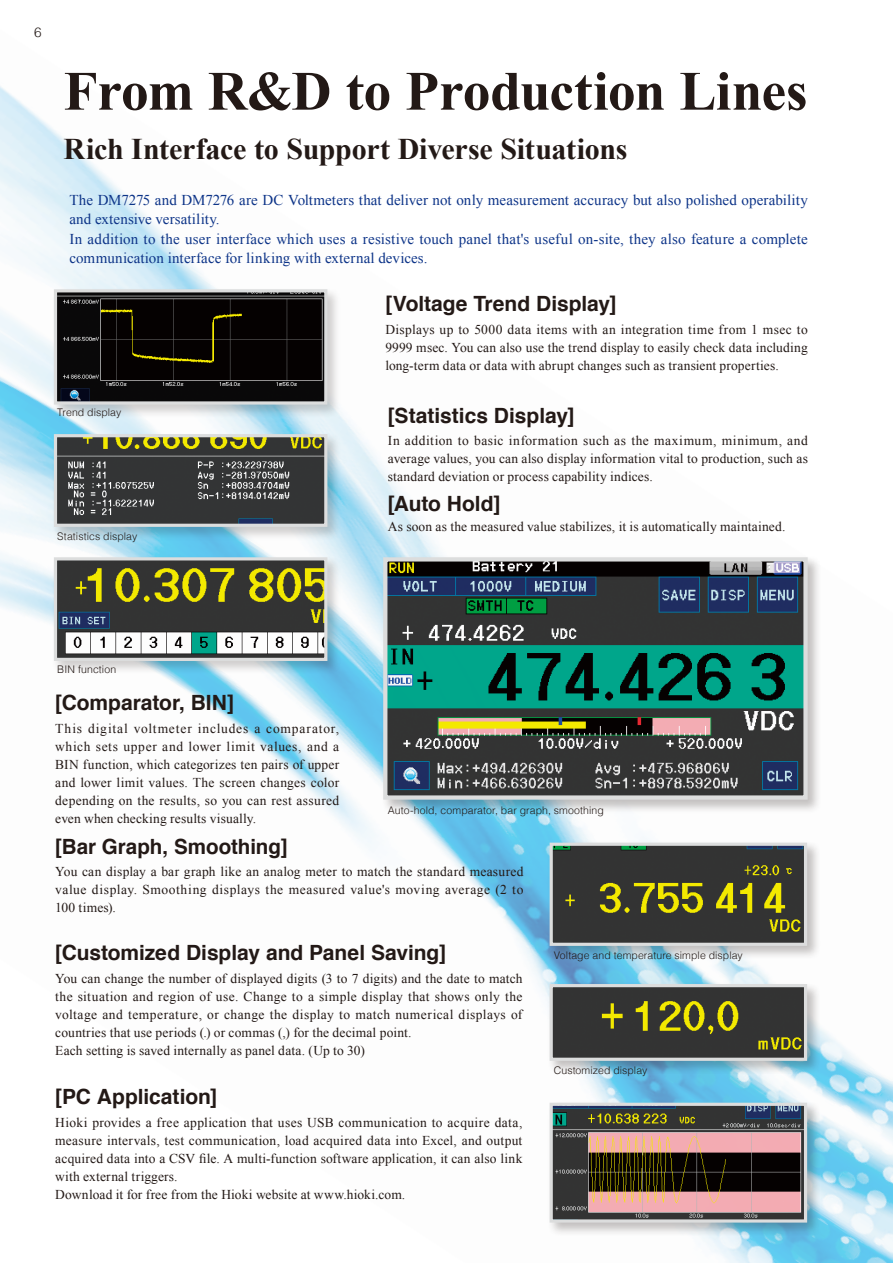
<style>
.page{position:relative;width:893px;height:1263px;background:#fff}
.page>*{position:absolute;margin:0;border:0;box-sizing:border-box;transform-origin:0 0}
.t1{font:700 55.5px "Times New Roman";letter-spacing:-.01em;color:#231916}
.t2{font:700 30px "Times New Roman";letter-spacing:-.005em;color:#231916}
.t3{font:700 21px "Helvetica";color:#231916}
.t4{font:15px/19.5px "Times New Roman";letter-spacing:.01em;color:#0d3488}
.t5{font:13.5px/18px "Times New Roman";letter-spacing:.015em;color:#231916;text-align:justify}
.t6{font:300 13.5px "Helvetica";color:#231916}
.t7{font:300 10.5px "Helvetica";letter-spacing:.01em;color:#231916}
</style>
<div class="page">
<img style="left:0;top:86px;width:893px;height:1177px">
<div style="left:547px;top:1100px;width:274px;height:136px;background:#231916;opacity:.27"></div>
<img style="left:554px;top:1107px;width:249px;height:111px">
<div style="left:550px;top:1103px;width:257px;height:119px;border:3px solid #dcdddd"></div>
<div style="left:547px;top:982px;width:274px;height:93px;background:#231916;opacity:.27"></div>
<img style="left:554px;top:988px;width:249px;height:69px">
<div style="left:550px;top:984px;width:257px;height:77px;border:3px solid #dcdddd"></div>
<div style="left:547px;top:840px;width:274px;height:120px;background:#231916;opacity:.27"></div>
<img style="left:554px;top:847px;width:249px;height:95px">
<div style="left:550px;top:843px;width:257px;height:103px;border:3px solid #dcdddd"></div>
<div style="left:381px;top:555px;width:441px;height:259px;background:#231916;opacity:.27"></div>
<img style="left:388px;top:562px;width:415px;height:233px">
<div style="left:383px;top:557px;width:425px;height:243px;border:4px solid #dcdddd"></div>
<div style="left:52px;top:287px;width:290px;height:132px;background:#231916;opacity:.21"></div>
<img style="left:58px;top:293px;width:265px;height:108px">
<div style="left:54px;top:289px;width:273px;height:116px;border:3px solid #dcdddd"></div>
<div style="left:52px;top:555px;width:290px;height:120px;background:#231916;opacity:.21"></div>
<img style="left:58px;top:561px;width:265px;height:96px">
<div style="left:54px;top:557px;width:273px;height:104px;border:3px solid #dcdddd"></div>
<div style="left:52px;top:432px;width:290px;height:109px;background:#231916;opacity:.21"></div>
<img style="left:58px;top:438px;width:265px;height:85px">
<div style="left:54px;top:434px;width:273px;height:93px;border:3px solid #dcdddd"></div>
<p class="t6" style="left:34px;top:21px;width:9px">6</p>
<h1 class="t1" style="left:64px;top:53px;width:745px">From R&amp;D to Production Lines</h1>
<h2 class="t2" style="left:64px;top:128px;width:565px">Rich Interface to Support Diverse Situations</h2>
<p class="t4" style="left:69px;top:190px;width:740px">The DM7275 and DM7276 are DC Voltmeters that deliver not only measurement accuracy but also polished operability and extensive versatility.<br>In addition to the user interface which uses a resistive touch panel that's useful on-site, they also feature a complete communication interface for linking with external devices.</p>
<h3 class="t3" style="left:385px;top:287px;width:233px">[Voltage Trend Display]</h3>
<p class="t7" style="left:57px;top:403px;width:65px">Trend display</p>
<p class="t7" style="left:57px;top:527px;width:82px">Statistics display</p>
<p class="t5" style="left:385px;top:320px;width:424px">Displays up to 5000 data items with an integration time from 1 msec to 9999 msec. You can also use the trend display to easily check data including long-term data or data with abrupt changes such as transient properties.</p>
<h3 class="t3" style="left:388px;top:399px;width:188px">[Statistics Display]</h3>
<p class="t5" style="left:388px;top:432px;width:422px">In addition to basic information such as the maximum, minimum, and average values, you can also display information vital to production, such as standard deviation or process capability indices.</p>
<h3 class="t3" style="left:388px;top:486px;width:114px">[Auto Hold]</h3>
<p class="t5" style="left:388px;top:517px;width:399px">As soon as the measured value stabilizes, it is automatically maintained.</p>
<p class="t7" style="left:57px;top:660px;width:60px">BIN function</p>
<h3 class="t3" style="left:55px;top:686px;width:180px">[Comparator, BIN]</h3>
<p class="t5" style="left:55px;top:719px;width:285px">This digital voltmeter includes a comparator, which sets upper and lower limit values, and a BIN function, which categorizes ten pairs of upper and lower limit values. The screen changes color depending on the results, so you can rest assured even when checking results visually.</p>
<h3 class="t3" style="left:55px;top:829px;width:234px">[Bar Graph, Smoothing]</h3>
<p class="t7" style="left:388px;top:801px;width:218px">Auto-hold, comparator, bar graph, smoothing</p>
<p class="t5" style="left:55px;top:863px;width:470px">You can display a bar graph like an analog meter to match the standard measured value display. Smoothing displays the measured value's moving average (2 to 100 times).</p>
<h3 class="t3" style="left:55px;top:936px;width:392px">[Customized Display and Panel Saving]</h3>
<p class="t5" style="left:55px;top:969px;width:469px;text-align:left">You can change the number of displayed digits (3 to 7 digits) and the date to match the situation and region of use. Change to a simple display that shows only the voltage and temperature, or change the display to match numerical displays of countries that use periods (.) or commas (,) for the decimal point.<br>Each setting is saved internally as panel data. (Up to 30)</p>
<h3 class="t3" style="left:55px;top:1080px;width:163px">[PC Application]</h3>
<p class="t5" style="left:55px;top:1113px;width:469px;text-align:left">Hioki provides a free application that uses USB communication to acquire data, measure intervals, test communication, load acquired data into Excel, and output acquired data into a CSV file. A multi-function software application, it can also link with external triggers.<br>Download it for free from the Hioki website at www.hioki.com.</p>
<p class="t7" style="left:554px;top:946px;width:191px">Voltage and temperature simple display</p>
<p class="t7" style="left:554px;top:1061px;width:95px">Customized display</p>
</div>
